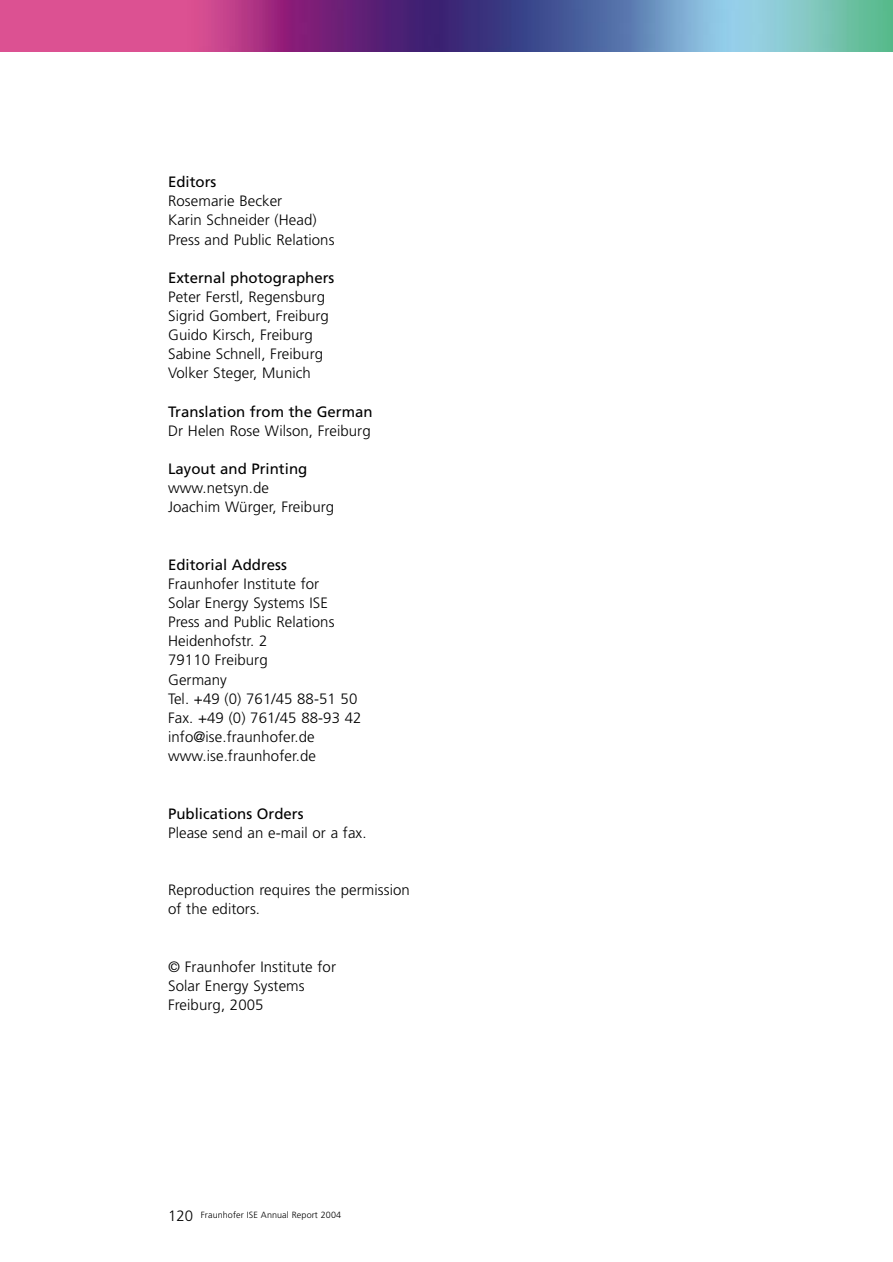
<style>
.page{position:relative;width:893px;height:1262px;background:#fff}
.page>*{position:absolute;margin:0;border:0;box-sizing:border-box;transform-origin:0 0}
.t1{font:300 15px/19.2px "Frutiger";letter-spacing:.005em;color:#000}
.t2{font:15px "Frutiger";color:#000}
.t3{font:300 9px "Frutiger";letter-spacing:.01em;color:#000}
.s1{font-size:15px}
.s2{font-size:15px;color:#fff}
</style>
<div class="page">
<img style="left:0;top:0;width:892px;height:51px">
<p class="t2" style="left:168px;top:176px;width:50px">Editors</p>
<p class="t1" style="left:168px;top:193px;width:168px">Rosemarie Becker<br>Karin Schneider (Head)<br>Press and Public Relations</p>
<p class="t2" style="left:168px;top:271px;width:168px">External photographers</p>
<p class="t1" style="left:168px;top:288px;width:162px">Peter Ferstl, Regensburg<br>Sigrid Gombert, Freiburg<br>Guido Kirsch, Freiburg<br>Sabine Schnell, Freiburg<br>Volker Steger, Munich</p>
<p class="t2" style="left:168px;top:405px;width:206px">Translation from the German</p>
<p class="t1" style="left:168px;top:422px;width:204px">Dr Helen Rose Wilson, Freiburg</p>
<p class="t2" style="left:168px;top:463px;width:141px">Layout and Printing</p>
<p class="t1" style="left:168px;top:479px;width:168px">www.netsyn.de<br>Joachim Würger, Freiburg</p>
<p class="t2" style="left:168px;top:558px;width:120px">Editorial Address</p>
<p class="t1" style="left:168px;top:575px;width:195px">Fraunhofer Institute for<br>Solar Energy Systems ISE<br>Press and Public Relations<br>Heidenhofstr. 2<br>79110 Freiburg<br>Germany<br>Tel. +49 (0) 761/45 88-51 50<br>Fax. +49 (0) 761/45 88-93 42 info@ise.fraunhofer.de www.ise.fraunhofer.de</p>
<p class="t2" style="left:168px;top:807px;width:137px">Publications Orders</p>
<p class="t1" style="left:168px;top:824px;width:200px">Please send an e-mail or a fax.</p>
<p class="t1" style="left:168px;top:881px;width:243px">Reproduction requires the permission of the editors.</p>
<p class="t1" style="left:168px;top:958px;width:169px">© Fraunhofer Institute for<br>Solar Energy Systems<br>Freiburg, 2005</p>
<p class="t3" style="left:168px;top:1211px;width:174px"><span class="s1">120</span><span class="s2">–</span>Fraunhofer ISE Annual Report 2004</p>
</div>
